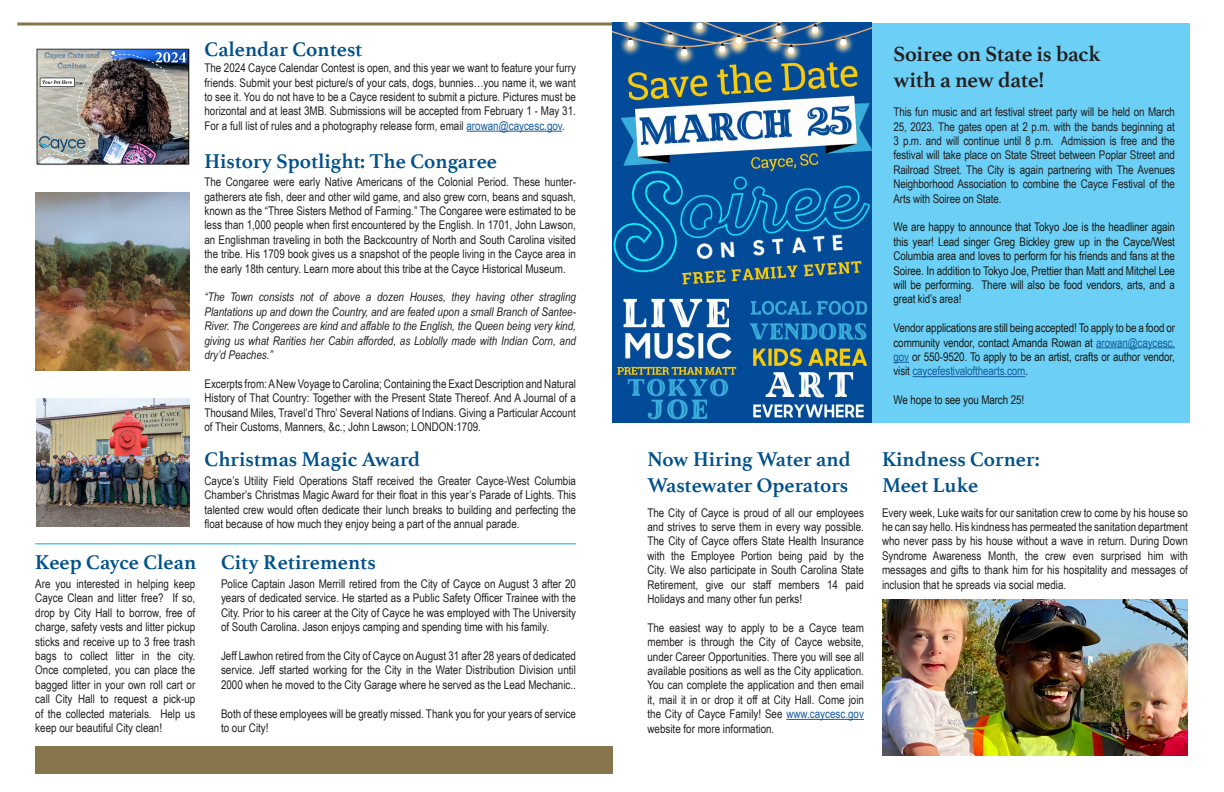
<style>
.page{position:relative;width:1224px;height:792px;background:#fff}
.page>*{position:absolute;margin:0;border:0;box-sizing:border-box;transform-origin:0 0}
.t1{font:700 22px "Athelas";letter-spacing:-.01em;color:#231f20}
.t2{font:700 21px "Athelas";color:#01518a}
.t3{font:12px/14.4px "Arial Narrow";color:#231f20;text-align:justify}
.t4{font:12px/14.4px "Arial Narrow";letter-spacing:-.01em;color:#181b15;text-align:justify}
.t5{font:italic 12px/14.4px "Arial Narrow";color:#231f20;text-align:justify}
.s1{color:#175d9e}
</style>
<div class="page">
<div style="left:612px;top:23px;width:578px;height:399px;background:#6bcff6"></div>
<hr style="left:1096px;top:347px;width:79px;height:1px;background:#175d9e">
<svg style="left:894px;top:362px;width:15px;height:1px"></svg>
<hr style="left:912px;top:376px;width:113px;height:1px;background:#175d9e">
<svg style="left:17px;top:22px;width:595px;height:4px;background:#a4977a"></svg>
<hr style="left:467px;top:131px;width:95px;height:1px;background:#175d9e">
<hr style="left:786px;top:719px;width:78px;height:1px;background:#175d9e">
<div style="left:35px;top:746px;width:577px;height:28px;background:#87754e"></div>
<hr style="left:35px;top:543px;width:541px;height:1px;background:#00aeef">
<img style="left:35px;top:192px;width:154px;height:178px">
<img style="left:36px;top:398px;width:154px;height:128px">
<img style="left:36px;top:48px;width:153px;height:117px">
<img style="left:612px;top:22px;width:259px;height:400px">
<img style="left:882px;top:600px;width:306px;height:156px">
<p class="t2" style="left:204px;top:32px;width:159px">Calendar Contest</p>
<p class="t3" style="left:204px;top:60px;width:373px">The 2024 Cayce Calendar Contest is open, and this year we want to feature your furry friends. Submit your best picture/s of your cats, dogs, bunnies…you name it, we want to see it. You do not have to be a Cayce resident to submit a picture. Pictures must be horizontal and at least 3MB. Submissions will be accepted from February 1 - May 31.<br>For a full list of rules and a photography release form, email <span class="s1">arowan@caycesc.gov</span>.</p>
<p class="t2" style="left:204px;top:145px;width:294px">History Spotlight: The Congaree</p>
<p class="t3" style="left:204px;top:174px;width:373px">The Congaree were early Native Americans of the Colonial Period. These hunter&shy;gatherers ate fish, deer and other wild game, and also grew corn, beans and squash, known as the “Three Sisters Method of Farming.” The Congaree were estimated to be less than 1,000 people when first encountered by the English. In 1701, John Lawson, an Englishman traveling in both the Backcountry of North and South Carolina visited the tribe. His 1709 book gives us a snapshot of the people living in the Cayce area in the early 18th century. Learn more about this tribe at the Cayce Historical Museum.</p>
<p class="t5" style="left:204px;top:290px;width:373px">“The Town consists not of above a dozen Houses, they having other stragling Plantations up and down the Country, and are feated upon a small Branch of Santee-River. The Congerees are kind and affable to the English, the Queen being very kind, giving us what Rarities her Cabin afforded, as Loblolly made with Indian Corn, and dry’d Peaches.”</p>
<p class="t3" style="left:204px;top:376px;width:373px">Excerpts from: A New Voyage to Carolina; Containing the Exact Description and Natural History of That Country: Together with the Present State Thereof. And A Journal of a Thousand Miles, Travel’d Thro’ Several Nations of Indians. Giving a Particular Account of Their Customs, Manners, &amp;c.; John Lawson; LONDON:1709.</p>
<p class="t2" style="left:204px;top:442px;width:217px">Christmas Magic Award</p>
<p class="t3" style="left:204px;top:473px;width:373px">Cayce’s Utility Field Operations Staff received the Greater Cayce-West Columbia Chamber’s Christmas Magic Award for their float in this year’s Parade of Lights. This talented crew would often dedicate their lunch breaks to building and perfecting the float because of how much they enjoy being a part of the annual parade.</p>
<p class="t2" style="left:35px;top:545px;width:162px">Keep Cayce Clean</p>
<p class="t3" style="left:35px;top:576px;width:162px">Are you interested in helping keep Cayce Clean and litter free? If so, drop by City Hall to borrow, free of charge, safety vests and litter pickup sticks and receive up to 3 free trash bags to collect litter in the city.<br>Once completed, you can place the bagged litter in your own roll cart or call City Hall to request a pick-up of the collected materials. Help us keep our beautiful City clean!</p>
<p class="t2" style="left:221px;top:545px;width:156px">City Retirements</p>
<p class="t3" style="left:221px;top:576px;width:356px">Police Captain Jason Merrill retired from the City of Cayce on August 3 after 20 years of dedicated service. He started as a Public Safety Officer Trainee with the City. Prior to his career at the City of Cayce he was employed with The University of South Carolina. Jason enjoys camping and spending time with his family.</p>
<p class="t3" style="left:221px;top:648px;width:356px">Jeff Lawhon retired from the City of Cayce on August 31 after 28 years of dedicated service. Jeff started working for the City in the Water Distribution Division until 2000 when he moved to the City Garage where he served as the Lead Mechanic..</p>
<p class="t3" style="left:221px;top:706px;width:356px">Both of these employees will be greatly missed. Thank you for your years of service to our City!</p>
<p class="t2" style="left:647px;top:442px;width:205px">Now Hiring Water and</p>
<p class="t2" style="left:647px;top:468px;width:202px">Wastewater Operators</p>
<p class="t3" style="left:647px;top:505px;width:218px">The City of Cayce is proud of all our employees and strives to serve them in every way possible.<br>The City of Cayce offers State Health Insurance with the Employee Portion being paid by the City. We also participate in South Carolina State Retirement, give our staff members 14 paid Holidays and many other fun perks!</p>
<p class="t3" style="left:647px;top:620px;width:218px">The easiest way to apply to be a Cayce team member is through the City of Cayce website, under Career Opportunities. There you will see all available positions as well as the City application.<br>You can complete the application and then email it, mail it in or drop it off at City Hall. Come join the City of Cayce Family! See <span class="s1">www.caycesc.gov </span>website for more information.</p>
<p class="t1" style="left:894px;top:36px;width:209px">Soiree on State is back</p>
<p class="t1" style="left:894px;top:62px;width:152px">with a new date!</p>
<p class="t3" style="left:894px;top:104px;width:283px">This fun music and art festival street party will be held on March 25, 2023. The gates open at 2 p.m. with the bands beginning at 3 p.m. and will continue until 8 p.m. Admission is free and the festival will take place on State Street between Poplar Street and Railroad Street. The City is again partnering with The Avenues Neighborhood Association to combine the Cayce Festival of the Arts with Soiree on State.</p>
<p class="t4" style="left:894px;top:220px;width:283px">We are happy to announce that Tokyo Joe is the headliner again this year! Lead singer Greg Bickley grew up in the Cayce/West Columbia area and loves to perform for his friends and fans at the Soiree. In addition to Tokyo Joe, Prettier than Matt and Mitchel Lee will be performing. There will also be food vendors, arts, and a great kid’s area!</p>
<p class="t4" style="left:894px;top:320px;width:283px">Vendor applications are still being accepted! To apply to be a food or community vendor, contact Amanda Rowan at <span class="s1">arowan@caycesc. gov</span> or 550-9520. To apply to be an artist, crafts or author vendor, visit <span class="s1">caycefestivalofthearts.com</span>.</p>
<p class="t4" style="left:894px;top:392px;width:132px">We hope to see you March 25!</p>
<p class="t2" style="left:882px;top:442px;width:159px">Kindness Corner:</p>
<p class="t2" style="left:882px;top:468px;width:98px">Meet Luke</p>
<p class="t3" style="left:882px;top:505px;width:307px">Every week, Luke waits for our sanitation crew to come by his house so he can say hello. His kindness has permeated the sanitation department who never pass by his house without a wave in return. During Down Syndrome Awareness Month, the crew even surprised him with messages and gifts to thank him for his hospitality and messages of inclusion that he spreads via social media.</p>
</div>
